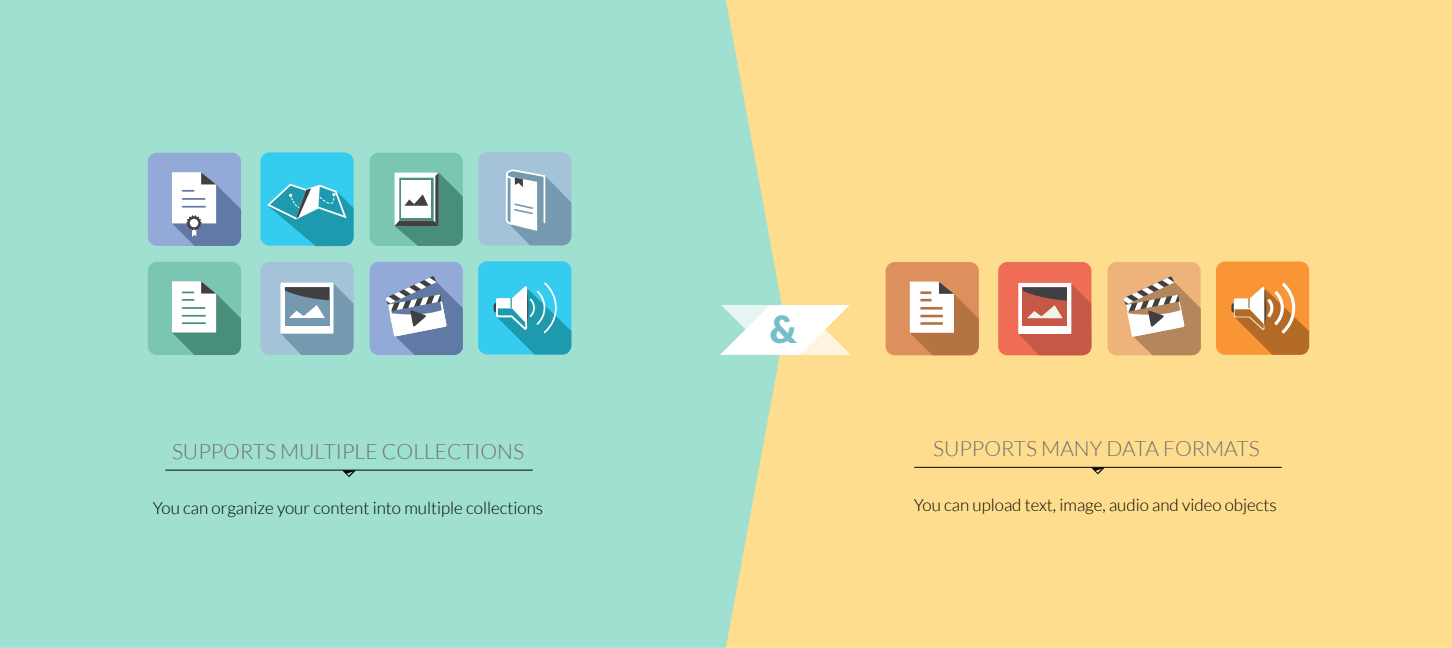
<style>
.page{position:relative;width:1452px;height:648px;background:#fff}
.page>*{position:absolute;margin:0;border:0;box-sizing:border-box;transform-origin:0 0}
.t1{font:900 37.45px "Lato";color:#74bfca}
.t2{font:300 21px "Lato";color:#6d6d6d}
.t3{font:300 16.97px "Lato";color:#000}
</style>
<div class="page">
<div style="left:785px;top:0;width:667px;height:648px;background:#fedd8e"></div>
<div style="left:0;top:0;width:785px;height:648px;background:#a0e0d1"></div>
<div style="left:885px;top:262px;width:94px;height:93px;background:#dd905b;border-radius:9px"></div>
<div style="left:1107px;top:262px;width:93px;height:93px;background:#eeb37b;border-radius:9px"></div>
<div style="left:998px;top:262px;width:93px;height:93px;background:#ef6c56;border-radius:9px"></div>
<div style="left:1216px;top:261px;width:93px;height:94px;background:#fa9535;border-radius:9px"></div>
<hr style="left:914px;top:467px;width:367px;height:1px;background:#070707">
<svg style="left:1091px;top:467px;width:14px;height:7px"></svg>
<hr style="left:165px;top:470px;width:368px;height:1px;background:#070707">
<svg style="left:342px;top:470px;width:14px;height:7px"></svg>
<svg style="left:720px;top:305px;width:130px;height:50px"></svg>
<div style="left:1231px;top:303px;width:6px;height:10px;background:#403f42;border-radius:3px"></div>
<svg style="left:1233px;top:282px;width:76px;height:73px"></svg>
<svg style="left:1123px;top:276px;width:77px;height:79px"></svg>
<svg style="left:1018px;top:284px;width:73px;height:71px;background:#ca7b6d"></svg>
<svg style="left:910px;top:281px;width:69px;height:74px"></svg>
<div style="left:260px;top:152px;width:94px;height:94px;background:#35ccef;border-radius:9px"></div>
<div style="left:369px;top:153px;width:94px;height:93px;background:#7bc6b3;border-radius:9px"></div>
<div style="left:478px;top:152px;width:93px;height:93px;background:#a4c3d8;border-radius:9px"></div>
<div style="left:148px;top:262px;width:93px;height:93px;background:#7bc6b3;border-radius:9px"></div>
<div style="left:369px;top:262px;width:94px;height:93px;background:#93aad8;border-radius:9px"></div>
<div style="left:260px;top:262px;width:94px;height:93px;background:#a4c3d8;border-radius:9px"></div>
<div style="left:478px;top:261px;width:93px;height:93px;background:#35ccef;border-radius:9px"></div>
<div style="left:493px;top:303px;width:6px;height:9px;background:#403f42;border-radius:3px"></div>
<svg style="left:280px;top:282px;width:53px;height:52px"></svg>
<svg style="left:281px;top:283px;width:73px;height:72px;background:#92acba"></svg>
<svg style="left:172px;top:281px;width:69px;height:74px"></svg>
<div style="left:148px;top:153px;width:93px;height:93px;background:#93aad8;border-radius:9px"></div>
<svg style="left:505px;top:0;width:66px;height:245px;background:#a1d3d0"></svg>
<svg style="left:495px;top:282px;width:76px;height:72px"></svg>
<svg style="left:385px;top:276px;width:78px;height:79px"></svg>
<svg style="left:394px;top:173px;width:69px;height:73px;background:#85afa4"></svg>
<svg style="left:172px;top:172px;width:69px;height:74px"></svg>
<div style="left:190px;top:219px;width:8px;height:8px;background:#fff;border-radius:50%"></div>
<svg style="left:266px;top:183px;width:88px;height:63px"></svg>
<p class="t2" style="left:172px;top:440px;width:354px">SUPPORTS MULTIPLE COLLECTIONS</p>
<h1 class="t1" style="left:770px;top:308px;width:29px">&amp;</h1>
<p class="t2" style="left:933px;top:437px;width:328px">SUPPORTS MANY DATA FORMATS</p>
<p class="t3" style="left:153px;top:499px;width:392px">You can organize your content into multiple collections</p>
<p class="t3" style="left:913px;top:496px;width:365px">You can upload text, image, audio and video objects</p>
</div>
